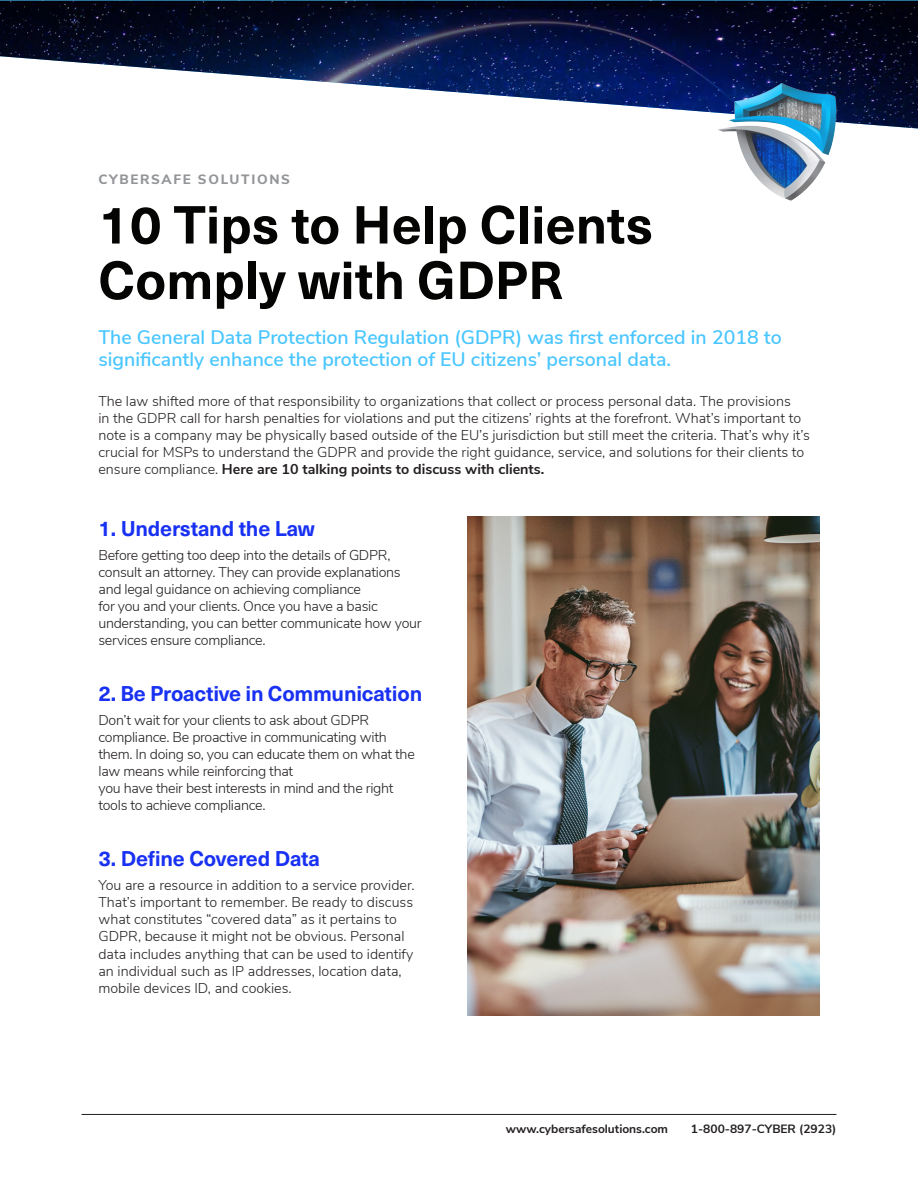
<style>
.page{position:relative;width:918px;height:1188px;background:#fff}
.page>*{position:absolute;margin:0;border:0;box-sizing:border-box;transform-origin:0 0}
.t1{font:700 52.5px/55.5px "Neue Haas Unica W1 G";color:#040503}
.t2{font:700 21px "Neue Haas Unica W1 G";letter-spacing:-.01em;color:#1831f2}
.t3{font:600 19.5px/22.5px "Nunito Sans";color:#49c6ff}
.t4{font:300 14.25px/17.1px "Nunito Sans";color:#231f20}
.t5{font:300 14.25px/17.1px "Nunito Sans";letter-spacing:-.02em;color:#231f20}
.t6{font:800 13.5px "Nunito Sans";letter-spacing:.125em;color:#939598}
.t7{font:700 12px "Nunito Sans";color:#231f20}
.s1{font-weight:700}
</style>
<div class="page">
<hr style="left:82px;top:1114px;width:754px;height:1px;background:#231f20">
<img style="left:467px;top:516px;width:352px;height:499px">
<img style="left:0;top:1px;width:918px;height:127px">
<img style="left:717px;top:84px;width:129px;height:117px">
<p class="t6" style="left:98px;top:169px;width:193px">CYBERSAFE SOLUTIONS</p>
<p class="t1" style="left:98px;top:194px;width:556px">10 Tips to Help Clients<br>Comply with GDPR</p>
<p class="t3" style="left:98px;top:325px;width:685px">The General Data Protection Regulation (GDPR) was first enforced in 2018 to significantly enhance the protection of EU citizens’ personal data.</p>
<p class="t4" style="left:98px;top:391px;width:713px">The law shifted more of that responsibility to organizations that collect or process personal data. The provisions<br>in the GDPR call for harsh penalties for violations and put the citizens’ rights at the forefront. What’s important to note is a company may be physically based outside of the EU’s jurisdiction but still meet the criteria. That’s why it’s crucial for MSPs to understand the GDPR and provide the right guidance, service, and solutions for their clients to ensure compliance. <span class="s1">Here are 10 talking points to discuss with clients.</span></p>
<p class="t2" style="left:98px;top:513px;width:218px">1. Understand the Law</p>
<p class="t5" style="left:98px;top:545px;width:325px">Before getting too deep into the details of GDPR, consult an attorney. They can provide explanations and legal guidance on achieving compliance<br>for you and your clients. Once you have a basic understanding, you can better communicate how your services ensure compliance.</p>
<p class="t2" style="left:98px;top:678px;width:325px">2. Be Proactive in Communication</p>
<p class="t5" style="left:98px;top:711px;width:318px">Don’t wait for your clients to ask about GDPR compliance. Be proactive in communicating with them. In doing so, you can educate them on what the law means while reinforcing that<br>you have their best interests in mind and the right tools to achieve compliance.</p>
<p class="t2" style="left:98px;top:843px;width:223px">3. Define Covered Data</p>
<p class="t4" style="left:98px;top:876px;width:318px">You are a resource in addition to a service provider.<br>That’s important to remember. Be ready to discuss what constitutes “covered data” as it pertains to GDPR, because it might not be obvious. Personal data includes anything that can be used to identify an individual such as IP addresses, location data, mobile devices ID, and cookies.</p>
<p class="t7" style="left:506px;top:1120px;width:164px">www.cybersafesolutions.com</p>
<p class="t7" style="left:691px;top:1120px;width:147px">1-800-897-CYBER (2923)</p>
</div>
